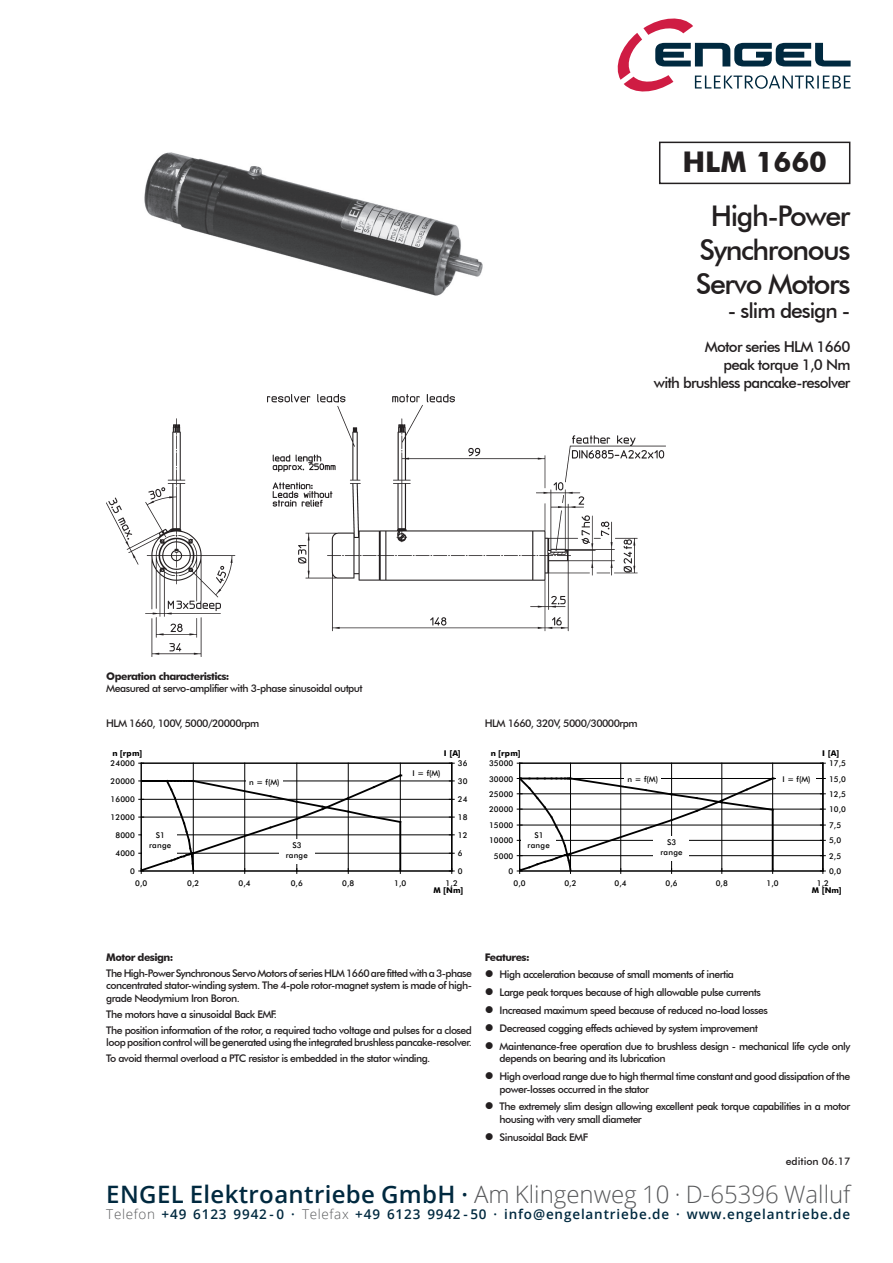
<style>
.page{position:relative;width:893px;height:1263px;background:#fff}
.page>*{position:absolute;margin:0;border:0;box-sizing:border-box;transform-origin:0 0}
.t1{font:500 28.5px/34.2px "Futura BT";letter-spacing:-.05em;color:#231f20;text-align:center}
.t2{font:700 28.5px "Futura BT";color:#231f20}
.t3{font:300 24px "Open Sans";color:#57585a}
.t4{font:500 21px "Futura BT";letter-spacing:-.05em;color:#231f20}
.t5{font:500 15px/18px "Futura BT";letter-spacing:-.05em;color:#231f20;text-align:right}
.t6{font:600 13.5px "Open Sans";letter-spacing:.06em;color:#00293f}
.t7{font:500 10.5px/12.6px "Futura BT";letter-spacing:-.05em;color:#231f20}
.t8{font:700 10.5px "Futura BT";letter-spacing:-.05em;color:#231f20}
.t9{font:500 10.5px "Futura BT";color:#231f20}
.t10{font:500 7.95px/10.4px "Futura BT";letter-spacing:.01em;color:#000;text-align:center}
.t11{font:700 7.95px "Futura BT";letter-spacing:.015em;color:#000}
.s1{font-weight:600;color:#00293f}
.s2{font-weight:300;color:#57585a}
</style>
<div class="page">
<div style="left:659px;top:142px;width:191px;height:42px;border:2px solid #231f20"></div>
<img style="left:144px;top:152px;width:339px;height:144px">
<svg style="left:618px;top:19px;width:232px;height:72px"></svg>
<img style="left:106px;top:394px;width:560px;height:263px">
<hr style="left:141px;top:853px;width:311px;height:1px;background:#000">
<hr style="left:141px;top:834px;width:311px;height:1px;background:#000">
<hr style="left:141px;top:817px;width:311px;height:1px;background:#000">
<hr style="left:141px;top:799px;width:311px;height:1px;background:#000">
<hr style="left:141px;top:781px;width:311px;height:1px;background:#000">
<hr style="left:193px;top:763px;width:1px;height:108px;background:#000">
<hr style="left:244px;top:763px;width:1px;height:108px;background:#000">
<hr style="left:297px;top:763px;width:1px;height:108px;background:#000">
<hr style="left:348px;top:763px;width:1px;height:108px;background:#000">
<hr style="left:400px;top:763px;width:1px;height:108px;background:#000">
<hr style="left:141px;top:763px;width:311px;height:1px;background:#000">
<hr style="left:141px;top:763px;width:1px;height:108px;background:#000">
<hr style="left:141px;top:871px;width:311px;height:1px;background:#000">
<hr style="left:451px;top:763px;width:1px;height:108px;background:#000">
<svg style="left:449px;top:868px;width:5px;height:5px"></svg>
<svg style="left:139px;top:773px;width:264px;height:100px"></svg>
<div style="left:143px;top:829px;width:34px;height:24px;background:#fff"></div>
<div style="left:279px;top:839px;width:35px;height:24px;background:#fff"></div>
<div style="left:246px;top:776px;width:36px;height:13px;background:#fff"></div>
<hr style="left:520px;top:855px;width:303px;height:1px;background:#000">
<hr style="left:520px;top:840px;width:303px;height:1px;background:#000">
<hr style="left:520px;top:825px;width:303px;height:1px;background:#000">
<hr style="left:520px;top:809px;width:303px;height:1px;background:#000">
<hr style="left:520px;top:793px;width:303px;height:1px;background:#000">
<hr style="left:520px;top:778px;width:303px;height:1px;background:#000">
<hr style="left:570px;top:763px;width:1px;height:108px;background:#000">
<hr style="left:620px;top:763px;width:1px;height:108px;background:#000">
<hr style="left:671px;top:763px;width:1px;height:108px;background:#000">
<hr style="left:722px;top:763px;width:1px;height:108px;background:#000">
<hr style="left:772px;top:763px;width:1px;height:108px;background:#000">
<hr style="left:520px;top:763px;width:303px;height:1px;background:#000">
<hr style="left:519px;top:763px;width:1px;height:108px;background:#000">
<hr style="left:520px;top:871px;width:303px;height:1px;background:#000">
<hr style="left:823px;top:763px;width:1px;height:108px;background:#000">
<svg style="left:820px;top:868px;width:5px;height:5px"></svg>
<svg style="left:517px;top:776px;width:258px;height:97px"></svg>
<div style="left:521px;top:829px;width:34px;height:24px;background:#fff"></div>
<div style="left:653px;top:836px;width:36px;height:24px;background:#fff"></div>
<div style="left:624px;top:773px;width:37px;height:12px;background:#fff"></div>
<div style="left:777px;top:773px;width:39px;height:12px;background:#fff"></div>
<h1 class="t2" style="left:682px;top:144px;width:146px">HLM 1660</h1>
<h1 class="t1" style="left:696px;top:198px;width:156px">High-Power<br>Synchronous<br>Servo Motors</h1>
<h3 class="t4" style="left:728px;top:298px;width:124px">- slim design -</h3>
<h3 class="t5" style="left:654px;top:337px;width:198px">Motor series HLM 1660<br>peak torque 1,0 Nm<br>with brushless pancake-resolver</h3>
<p class="t8" style="left:106px;top:670px;width:125px">Operation characteristics:</p>
<p class="t7" style="left:106px;top:682px;width:258px">Measured at servo-amplifier with 3-phase sinusoidal output</p>
<p class="t7" style="left:106px;top:717px;width:154px">HLM 1660, 100V, 5000/20000rpm</p>
<p class="t7" style="left:485px;top:717px;width:154px">HLM 1660, 320V, 5000/30000rpm</p>
<p class="t11" style="left:112px;top:748px;width:31px">n [rpm]</p>
<p class="t11" style="left:444px;top:748px;width:18px">I [A]</p>
<p class="t11" style="left:491px;top:748px;width:31px">n [rpm]</p>
<p class="t11" style="left:822px;top:748px;width:18px">I [A]</p>
<p class="t10" style="left:111px;top:758px;width:26px">24000</p>
<p class="t10" style="left:458px;top:758px;width:11px">36</p>
<p class="t10" style="left:489px;top:758px;width:26px">35000</p>
<p class="t10" style="left:829px;top:758px;width:19px">17,5</p>
<p class="t10" style="left:111px;top:776px;width:26px">20000</p>
<p class="t10" style="left:249px;top:776px;width:32px">n = f(M)</p>
<p class="t10" style="left:413px;top:768px;width:30px">I = f(M)</p>
<p class="t10" style="left:458px;top:776px;width:11px">30</p>
<p class="t10" style="left:489px;top:773px;width:26px">30000</p>
<p class="t10" style="left:627px;top:773px;width:32px">n = f(M)</p>
<p class="t10" style="left:782px;top:773px;width:30px">I = f(M)</p>
<p class="t10" style="left:829px;top:773px;width:19px">15,0</p>
<p class="t10" style="left:111px;top:794px;width:26px">16000</p>
<p class="t10" style="left:458px;top:794px;width:11px">24</p>
<p class="t10" style="left:489px;top:789px;width:26px">25000</p>
<p class="t10" style="left:829px;top:789px;width:19px">12,5</p>
<p class="t10" style="left:111px;top:812px;width:26px">12000</p>
<p class="t10" style="left:458px;top:812px;width:11px">18</p>
<p class="t10" style="left:489px;top:804px;width:26px">20000</p>
<p class="t10" style="left:829px;top:804px;width:19px">10,0</p>
<p class="t10" style="left:489px;top:820px;width:26px">15000</p>
<p class="t10" style="left:829px;top:820px;width:14px">7,5</p>
<p class="t10" style="left:115px;top:830px;width:21px">8000</p>
<p class="t10" style="left:115px;top:848px;width:21px">4000</p>
<p class="t10" style="left:149px;top:830px;width:24px">S1 range</p>
<p class="t10" style="left:286px;top:840px;width:24px">S3 range</p>
<p class="t10" style="left:458px;top:830px;width:11px">12</p>
<p class="t10" style="left:458px;top:848px;width:6px">6</p>
<p class="t10" style="left:489px;top:835px;width:26px">10000</p>
<p class="t10" style="left:494px;top:851px;width:21px">5000</p>
<p class="t10" style="left:528px;top:830px;width:24px">S1 range</p>
<p class="t10" style="left:661px;top:836px;width:24px">S3 range</p>
<p class="t10" style="left:829px;top:835px;width:14px">5,0</p>
<p class="t10" style="left:829px;top:851px;width:14px">2,5</p>
<p class="t10" style="left:130px;top:866px;width:6px">0</p>
<p class="t10" style="left:458px;top:866px;width:6px">0</p>
<p class="t10" style="left:509px;top:866px;width:6px">0</p>
<p class="t10" style="left:829px;top:866px;width:14px">0,0</p>
<p class="t10" style="left:135px;top:878px;width:14px">0,0</p>
<p class="t10" style="left:187px;top:878px;width:14px">0,2</p>
<p class="t10" style="left:239px;top:878px;width:14px">0,4</p>
<p class="t10" style="left:291px;top:878px;width:14px">0,6</p>
<p class="t10" style="left:342px;top:878px;width:14px">0,8</p>
<p class="t10" style="left:394px;top:878px;width:14px">1,0</p>
<p class="t10" style="left:446px;top:878px;width:14px">1,2</p>
<p class="t11" style="left:433px;top:885px;width:31px">M [Nm]</p>
<p class="t10" style="left:514px;top:878px;width:14px">0,0</p>
<p class="t10" style="left:564px;top:878px;width:14px">0,2</p>
<p class="t10" style="left:615px;top:878px;width:14px">0,4</p>
<p class="t10" style="left:665px;top:878px;width:14px">0,6</p>
<p class="t10" style="left:716px;top:878px;width:14px">0,8</p>
<p class="t10" style="left:766px;top:878px;width:14px">1,0</p>
<p class="t10" style="left:817px;top:878px;width:14px">1,2</p>
<p class="t11" style="left:812px;top:885px;width:31px">M [Nm]</p>
<p class="t8" style="left:106px;top:950px;width:69px">Motor design:</p>
<p class="t7" style="left:106px;top:966px;width:367px;text-align:justify">The High-Power Synchronous Servo Motors of series HLM 1660 are fitted with a 3-phase concentrated stator-winding system. The 4-pole rotor-magnet system is made of high&shy;grade Neodymium Iron Boron.</p>
<p class="t7" style="left:106px;top:1006px;width:367px;line-height:16px">The motors have a sinusoidal Back EMF.<br>The position information of the rotor, a required tacho voltage and pulses for a closed</p>
<p class="t7" style="left:106px;top:1034px;width:367px;line-height:16px">loop position control will be generated using the integrated brushless pancake-resolver.<br>To avoid thermal overload a PTC resistor is embedded in the stator winding.</p>
<p class="t8" style="left:485px;top:950px;width:46px">Features:</p>
<p class="t7" style="left:485px;top:968px;width:251px">● High acceleration because of small moments of inertia</p>
<p class="t7" style="left:485px;top:986px;width:278px">● Large peak torques because of high allowable pulse currents</p>
<p class="t7" style="left:485px;top:1004px;width:285px">● Increased maximum speed because of reduced no-load losses</p>
<p class="t7" style="left:485px;top:1022px;width:275px">● Decreased cogging effects achieved by system improvement</p>
<p class="t7" style="left:500px;top:1039px;width:352px;text-indent:-15px">● Maintenance-free operation due to brushless design - mechanical life cycle only depends on bearing and its lubrication</p>
<p class="t7" style="left:500px;top:1070px;width:352px;text-indent:-15px">● High overload range due to high thermal time constant and good dissipation of the power-losses occurred in the stator</p>
<p class="t7" style="left:500px;top:1100px;width:352px;text-indent:-15px">● The extremely slim design allowing excellent peak torque capabilities in a motor housing with very small diameter</p>
<p class="t7" style="left:485px;top:1131px;width:105px">● Sinusoidal Back EMF</p>
<p class="t9" style="left:786px;top:1155px;width:66px">edition 06.17</p>
<h2 class="t3" style="left:106px;top:1178px;width:746px"><span class="s1">ENGEL Elektroantriebe GmbH ·</span> Am Klingenweg 10 · D-65396 Walluf</h2>
<p class="t6" style="left:106px;top:1205px;width:745px"><span class="s2">Telefon</span> +49 6123 9942 - 0 · <span class="s2">Telefax</span> +49 6123 9942 - 50 · info@engelantriebe.de · www.engelantriebe.de</p>
</div>
